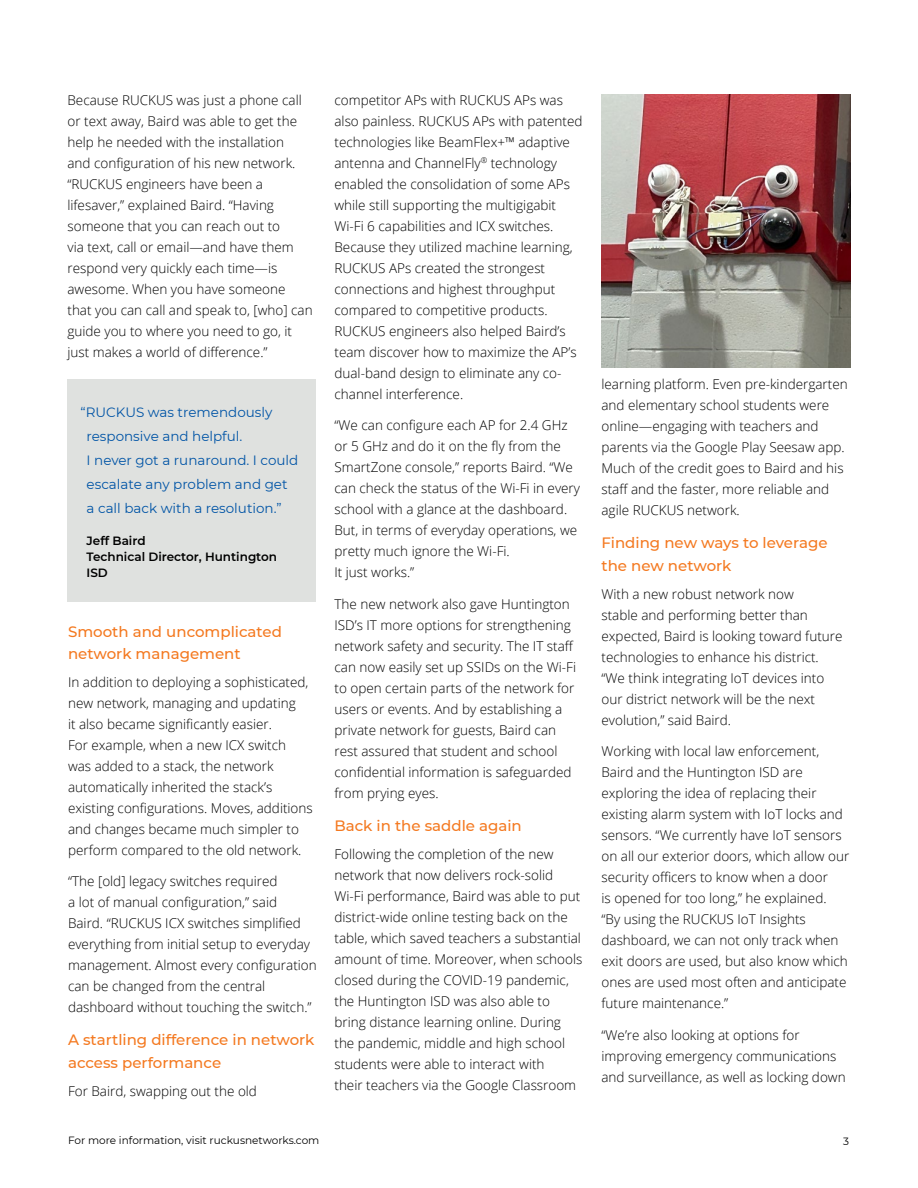
<style>
.page{position:relative;width:918px;height:1188px;background:#fff}
.page>*{position:absolute;margin:0;border:0;box-sizing:border-box;transform-origin:0 0}
.RUCK_section_head-orange{font:500 15px/22.5px "Montserrat";color:#f47920}
.RUCK_Body_text_9pt{font:300 13.5px/21px "Open Sans";color:#000}
.RUCK_Quote_text-Unboxed_Blue{font:13.5px/24px "Montserrat";color:#0054a6}
.RUCK_Quote_Attribute{font:600 12px/15.8px "Montserrat";color:#000}
.RUCK_Footer{font:10.5px "Montserrat";color:#000}
</style>
<div class="page">
<img style="left:602px;top:94px;width:248px;height:273px">
<div style="left:68px;top:379px;width:248px;height:222px;background:#dfe1df"></div>
<p class="RUCK_Body_text_9pt" style="left:68px;top:89px;width:247px">Because RUCKUS was just a phone call or text away, Baird was able to get the help he needed with the installation<br>and configuration of his new network. “RUCKUS engineers have been a lifesaver,” explained Baird. “Having someone that you can reach out to<br>via text, call or email—and have them respond very quickly each time—is awesome. When you have someone that you can call and speak to, [who] can guide you to where you need to go, it just makes a world of difference.”</p>
<p class="RUCK_Quote_text-Unboxed_Blue" style="left:87px;top:400px;width:213px;text-indent:-6px">“RUCKUS was tremendously responsive and helpful.<br>I never got a runaround. I could escalate any problem and get a call back with a resolution.”</p>
<p class="RUCK_Quote_Attribute" style="left:87px;top:532px;width:192px">Jeff Baird<br>Technical Director, Huntington<br>ISD</p>
<p class="RUCK_section_head-orange" style="left:68px;top:619px;width:215px">Smooth and uncomplicated network management</p>
<p class="RUCK_Body_text_9pt" style="left:68px;top:671px;width:246px">In addition to deploying a sophisticated, new network, managing and updating<br>it also became significantly easier.<br>For example, when a new ICX switch<br>was added to a stack, the network automatically inherited the stack’s existing configurations. Moves, additions and changes became much simpler to perform compared to the old network.</p>
<p class="RUCK_Body_text_9pt" style="left:68px;top:871px;width:250px">“The [old] legacy switches required<br>a lot of manual configuration,” said<br>Baird. “RUCKUS ICX switches simplified everything from initial setup to everyday management. Almost every configuration can be changed from the central dashboard without touching the switch.”</p>
<p class="RUCK_section_head-orange" style="left:68px;top:1028px;width:248px">A startling difference in network access performance</p>
<p class="RUCK_Body_text_9pt" style="left:68px;top:1080px;width:190px">For Baird, swapping out the old</p>
<p class="RUCK_Body_text_9pt" style="left:335px;top:89px;width:250px">competitor APs with RUCKUS APs was also painless. RUCKUS APs with patented technologies like BeamFlex+™ adaptive antenna and ChannelFly<sup>®</sup> technology enabled the consolidation of some APs while still supporting the multigigabit Wi-Fi 6 capabilities and ICX switches.<br>Because they utilized machine learning, RUCKUS APs created the strongest connections and highest throughput compared to competitive products.<br>RUCKUS engineers also helped Baird’s team discover how to maximize the AP’s dual-band design to eliminate any co&shy;channel interference.</p>
<p class="RUCK_Body_text_9pt" style="left:335px;top:415px;width:247px">“We can configure each AP for 2.4 GHz or 5 GHz and do it on the fly from the SmartZone console,” reports Baird. “We can check the status of the Wi-Fi in every school with a glance at the dashboard.<br>But, in terms of everyday operations, we pretty much ignore the Wi-Fi.<br>It just works.”</p>
<p class="RUCK_Body_text_9pt" style="left:335px;top:593px;width:243px">The new network also gave Huntington ISD’s IT more options for strengthening network safety and security. The IT staff can now easily set up SSIDs on the Wi-Fi to open certain parts of the network for users or events. And by establishing a private network for guests, Baird can rest assured that student and school confidential information is safeguarded from prying eyes.</p>
<p class="RUCK_section_head-orange" style="left:335px;top:814px;width:189px">Back in the saddle again</p>
<p class="RUCK_Body_text_9pt" style="left:335px;top:843px;width:249px">Following the completion of the new network that now delivers rock-solid Wi-Fi performance, Baird was able to put district-wide online testing back on the table, which saved teachers a substantial amount of time. Moreover, when schools closed during the COVID-19 pandemic, the Huntington ISD was also able to bring distance learning online. During the pandemic, middle and high school students were able to interact with<br>their teachers via the Google Classroom</p>
<p class="RUCK_Body_text_9pt" style="left:602px;top:374px;width:248px">learning platform. Even pre-kindergarten and elementary school students were online—engaging with teachers and parents via the Google Play Seesaw app.<br>Much of the credit goes to Baird and his staff and the faster, more reliable and agile RUCKUS network.</p>
<p class="RUCK_section_head-orange" style="left:602px;top:531px;width:228px">Finding new ways to leverage the new network</p>
<p class="RUCK_Body_text_9pt" style="left:602px;top:583px;width:242px">With a new robust network now<br>stable and performing better than expected, Baird is looking toward future technologies to enhance his district. “We think integrating IoT devices into our district network will be the next evolution,” said Baird.</p>
<p class="RUCK_Body_text_9pt" style="left:602px;top:740px;width:249px">Working with local law enforcement, Baird and the Huntington ISD are exploring the idea of replacing their existing alarm system with IoT locks and sensors. “We currently have IoT sensors on all our exterior doors, which allow our security officers to know when a door<br>is opened for too long,” he explained.<br>“By using the RUCKUS IoT Insights dashboard, we can not only track when exit doors are used, but also know which ones are used most often and anticipate future maintenance.”</p>
<p class="RUCK_Body_text_9pt" style="left:602px;top:1024px;width:246px">“We’re also looking at options for improving emergency communications and surveillance, as well as locking down</p>
<p class="RUCK_Footer" style="left:68px;top:1133px;width:253px">For more information, visit ruckusnetworks.com</p>
<p class="RUCK_Footer" style="left:843px;top:1134px;width:7px">3</p>
</div>
